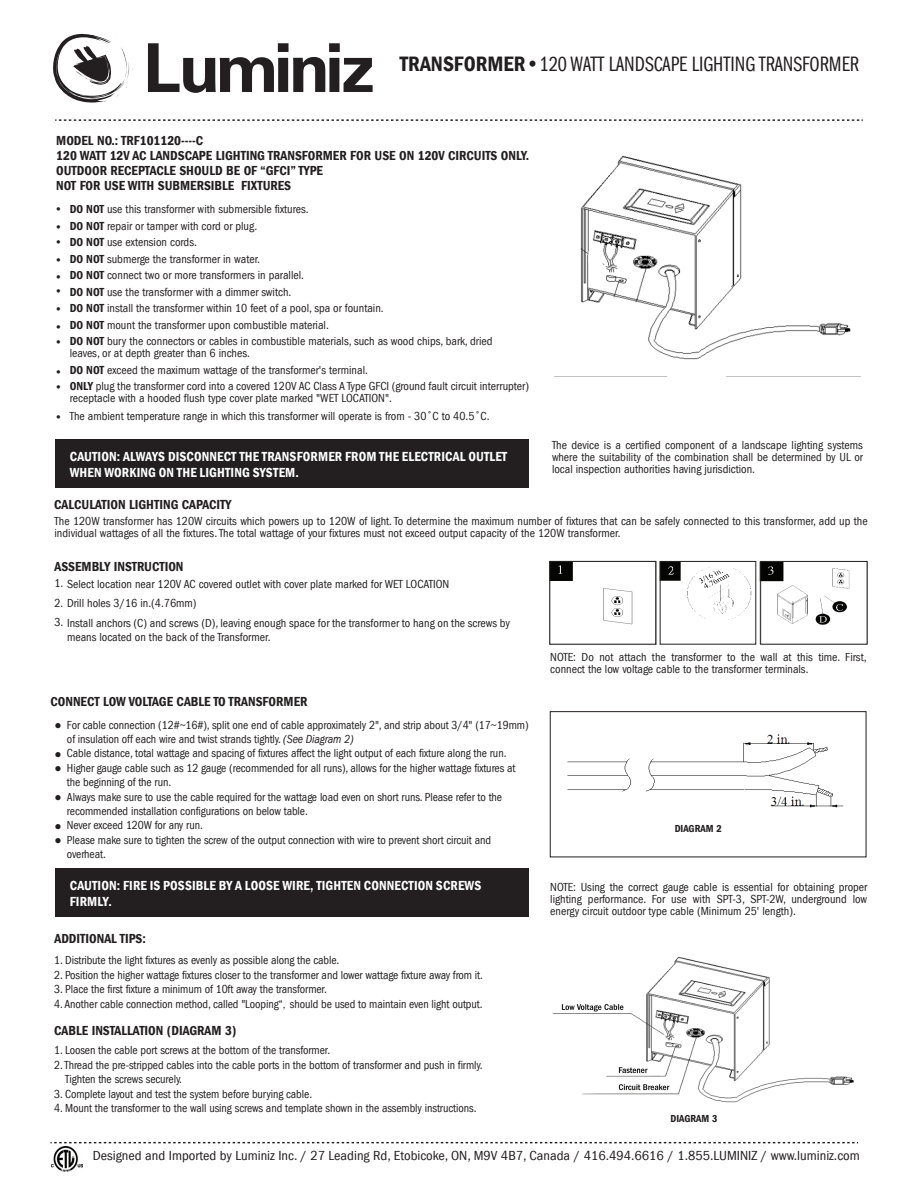
<style>
.page{position:relative;width:918px;height:1188px;background:#fff}
.page>*{position:absolute;margin:0;border:0;box-sizing:border-box;transform-origin:0 0}
.t1{font:21.45px "Franklin Gothic LT Book Cmpr";color:#231f20}
.t2{font:600 condensed 13.5px/15px "Franklin Gothic LT";color:#231f20}
.t3{font:600 condensed 13.5px/16.5px "Franklin Gothic";letter-spacing:.01em;color:#fff}
.t4{font:condensed 13.5px "Franklin Gothic LT";color:#231f20;scale:1.06 1}
.t5{font:condensed 12px/16.5px "Franklin Gothic LT";color:#231f20}
.t6{font:500 12px/18px "Franklin Gothic";color:#231f20}
.t7{font:600 condensed 10.5px "Franklin Gothic LT";color:#231f20}
.s1{font-family:"Franklin Gothic";font-weight:600;font-stretch:condensed}
.s2{font-weight:600}
.s3{font-family:"Franklin Gothic";font-weight:500;font-stretch:normal}
.s4{font-style:italic}
.s5{font-family:"Adobe Myungjo Std";font-weight:500;font-stretch:normal}
</style>
<div class="page">
<img style="left:567px;top:734px;width:277px;height:74px">
<svg style="left:148px;top:43px;width:225px;height:50px"></svg>
<svg style="left:53px;top:34px;width:80px;height:69px"></svg>
<svg style="left:55px;top:119px;width:808px;height:2px"></svg>
<svg style="left:50px;top:1142px;width:808px;height:1px"></svg>
<div style="left:56px;top:439px;width:473px;height:49px;background:#231f20"></div>
<div style="left:56px;top:868px;width:473px;height:49px;background:#231f20"></div>
<img style="left:580px;top:155px;width:271px;height:205px">
<div style="left:550px;top:711px;width:316px;height:146px;border:1px solid #231f20"></div>
<img style="left:552px;top:956px;width:302px;height:147px">
<div style="left:670px;top:803px;width:65px;height:23px;background:#fff"></div>
<img style="left:549px;top:560px;width:107px;height:65px">
<img style="left:656px;top:560px;width:101px;height:85px">
<img style="left:759px;top:560px;width:109px;height:85px">
<div style="left:549px;top:561px;width:107px;height:84px;border:1px solid #231f20"></div>
<div style="left:660px;top:561px;width:96px;height:84px;border:1px solid #231f20"></div>
<div style="left:760px;top:561px;width:107px;height:84px;border:1px solid #231f20"></div>
<img style="left:51px;top:1147px;width:32px;height:24px">
<h1 class="t1" style="left:400px;top:52px;width:461px"><span class="s1">TRANSFORMER•</span>120 WATT LANDSCAPE LIGHTING TRANSFORMER</h1>
<p class="t2" style="left:56px;top:133px;width:475px">MODEL NO.: TRF101120----C<br>120 WATT 12V AC LANDSCAPE LIGHTING TRANSFORMER FOR USE ON 120V CIRCUITS ONLY.<br>OUTDOOR RECEPTACLE SHOULD BE OF “GFCI” TYPE<br>NOT FOR USE WITH SUBMERSIBLE FIXTURES</p>
<p class="t6" style="left:54px;top:200px;width:10px">• •</p>
<p class="t6" style="left:54px;top:233px;width:10px">• •</p>
<p class="t6" style="left:54px;top:270px;width:10px;line-height:14.4px">• •</p>
<p class="t6" style="left:54px;top:300px;width:10px">• •</p>
<p class="t6" style="left:54px;top:333px;width:10px">•</p>
<p class="t6" style="left:54px;top:365px;width:10px;line-height:15px">• •</p>
<p class="t6" style="left:54px;top:408px;width:10px">•</p>
<p class="t5" style="left:70px;top:201px;width:424px"><span class="s2">DO NOT</span> use this transformer with submersible fixtures.<br><span class="s2">DO NOT</span> repair or tamper with cord or plug.<br><span class="s2">DO NOT</span> use extension cords.<br><span class="s2">DO NOT</span> submerge the transformer in water.<br><span class="s2">DO NOT</span> connect two or more transformers in parallel.<br><span class="s2">DO NOT</span> use the transformer with a dimmer switch.<br><span class="s2">DO NOT</span> install the transformer within 10 feet of a pool, spa or fountain.<br><span class="s2">DO NOT</span> mount the transformer upon combustible material.<br><span class="s2">DO NOT</span> bury the connectors or cables in combustible materials, such as wood chips, bark, dried</p>
<p class="t5" style="left:70px;top:345px;width:461px">leaves, or at depth greater than 6 inches.<br><span class="s2">DO NOT</span> exceed the maximum wattage of the transformer's terminal.<br><span class="s2">ONLY</span> plug the transformer cord into a covered 120V AC Class A Type GFCI (ground fault circuit interrupter)</p>
<p class="t5" style="left:70px;top:390px;width:421px;line-height:18px">receptacle with a hooded flush type cover plate marked "WET LOCATION".<br>The ambient temperature range in which this transformer will operate is from - 30˚C to 40.5˚C.</p>
<p class="t3" style="left:70px;top:448px;width:439px">CAUTION: ALWAYS DISCONNECT THE TRANSFORMER FROM THE ELECTRICAL OUTLET<br>WHEN WORKING ON THE LIGHTING SYSTEM.</p>
<p class="t2" style="left:54px;top:497px;width:179px">CALCULATION LIGHTING CAPACITY</p>
<p class="t5" style="left:552px;top:440px;width:313px;line-height:12px;text-align:justify">The device is a certified component of a landscape lighting systems where the suitability of the combination shall be determined by UL or local inspection authorities having jurisdiction.</p>
<p class="t5" style="left:55px;top:515px;width:815px;line-height:12px">The 120W transformer has 120W circuits which powers up to 120W of light. To determine the maximum number of fixtures that can be safely connected to this transformer, add up the individual wattages of all the fixtures. The total wattage of your fixtures must not exceed output capacity of the 120W transformer.</p>
<p class="t2" style="left:54px;top:560px;width:131px">ASSEMBLY INSTRUCTION</p>
<p class="t5" style="left:54px;top:576px;width:396px">1. Select location near 120V AC covered outlet with cover plate marked for WET LOCATION</p>
<p class="t5" style="left:54px;top:595px;width:144px">2. Drill holes 3/16 in.(4.76mm)</p>
<p class="t5" style="left:67px;top:616px;width:444px;line-height:14.4px;text-indent:-13px">3. Install anchors (C) and screws (D), leaving enough space for the transformer to hang on the screws by means located on the back of the Transformer.</p>
<p class="t2" style="left:50px;top:694px;width:258px">CONNECT LOW VOLTAGE CABLE TO TRANSFORMER</p>
<p class="t5" style="left:54px;top:717px;width:476px"><span class="s3">●</span> For cable connection (12#~16#), split one end of cable approximately 2", and strip about 3/4" (17~19mm)</p>
<p class="t5" style="left:54px;top:745px;width:454px"><span class="s3">●</span> Cable distance, total wattage and spacing of fixtures affect the light output of each fixture along the run.</p>
<p class="t5" style="left:54px;top:760px;width:463px"><span class="s3">●</span> Higher gauge cable such as 12 gauge (recommended for all runs), allows for the higher wattage fixtures at</p>
<p class="t5" style="left:54px;top:789px;width:449px"><span class="s3">●</span> Always make sure to use the cable required for the wattage load even on short runs. Please refer to the</p>
<p class="t5" style="left:54px;top:817px;width:150px"><span class="s3">●</span> Never exceed 120W for any run.</p>
<p class="t5" style="left:54px;top:832px;width:438px"><span class="s3">●</span> Please make sure to tighten the screw of the output connection with wire to prevent short circuit and</p>
<p class="t5" style="left:67px;top:731px;width:288px">of insulation off each wire and twist strands tightly. <span class="s4">(See Diagram 2)</span></p>
<p class="t5" style="left:67px;top:774px;width:106px">the beginning of the run.</p>
<p class="t5" style="left:67px;top:803px;width:242px">recommended installation configurations on below table.</p>
<p class="t5" style="left:67px;top:846px;width:40px">overheat.</p>
<p class="t3" style="left:70px;top:877px;width:413px">CAUTION: FIRE IS POSSIBLE BY A LOOSE WIRE, TIGHTEN CONNECTION SCREWS<br>FIRMLY.</p>
<p class="t2" style="left:54px;top:931px;width:93px">ADDITIONAL TIPS:</p>
<p class="t5" style="left:54px;top:952px;width:287px">1. Distribute the light fixtures as evenly as possible along the cable.</p>
<p class="t5" style="left:54px;top:967px;width:430px">2. Position the higher wattage fixtures closer to the transformer and lower wattage fixture away from it.</p>
<p class="t5" style="left:54px;top:981px;width:274px">3. Place the first fixture a minimum of 10ft away the transformer.</p>
<p class="t5" style="left:54px;top:995px;width:430px">4. Another cable connection method, called "Looping“<span class="s5">,</span> should be used to maintain even light output.</p>
<p class="t5" style="left:54px;top:1042px;width:277px">1. Loosen the cable port screws at the bottom of the transformer.</p>
<p class="t5" style="left:65px;top:1058px;width:419px;line-height:14.4px;text-indent:-11px">2. Thread the pre-stripped cables into the cable ports in the bottom of transformer and push in firmly.<br>Tighten the screws securely.</p>
<p class="t5" style="left:54px;top:1086px;width:259px">3. Complete layout and test the system before burying cable.</p>
<p class="t5" style="left:54px;top:1100px;width:424px">4. Mount the transformer to the wall using screws and template shown in the assembly instructions.</p>
<p class="t2" style="left:54px;top:1023px;width:184px">CABLE INSTALLATION (DIAGRAM 3)</p>
<p class="t5" style="left:550px;top:652px;width:318px;line-height:12px">NOTE: Do not attach the transformer to the wall at this time. First, connect the low voltage cable to the transformer terminals.</p>
<p class="t7" style="left:675px;top:823px;width:48px">DIAGRAM 2</p>
<p class="t5" style="left:550px;top:881px;width:319px;line-height:12px;text-align:justify">NOTE: Using the correct gauge cable is essential for obtaining proper lighting performance. For use with SPT-3, SPT-2W, underground low energy circuit outdoor type cable (Minimum 25' length).</p>
<p class="t7" style="left:670px;top:1113px;width:48px">DIAGRAM 3</p>
<p class="t4" style="left:93px;top:1148px;width:725px">Designed and Imported by Luminiz Inc. / 27 Leading Rd, Etobicoke, ON, M9V 4B7, Canada / 416.494.6616 / 1.855.LUMINIZ / www.luminiz.com</p>
</div>
